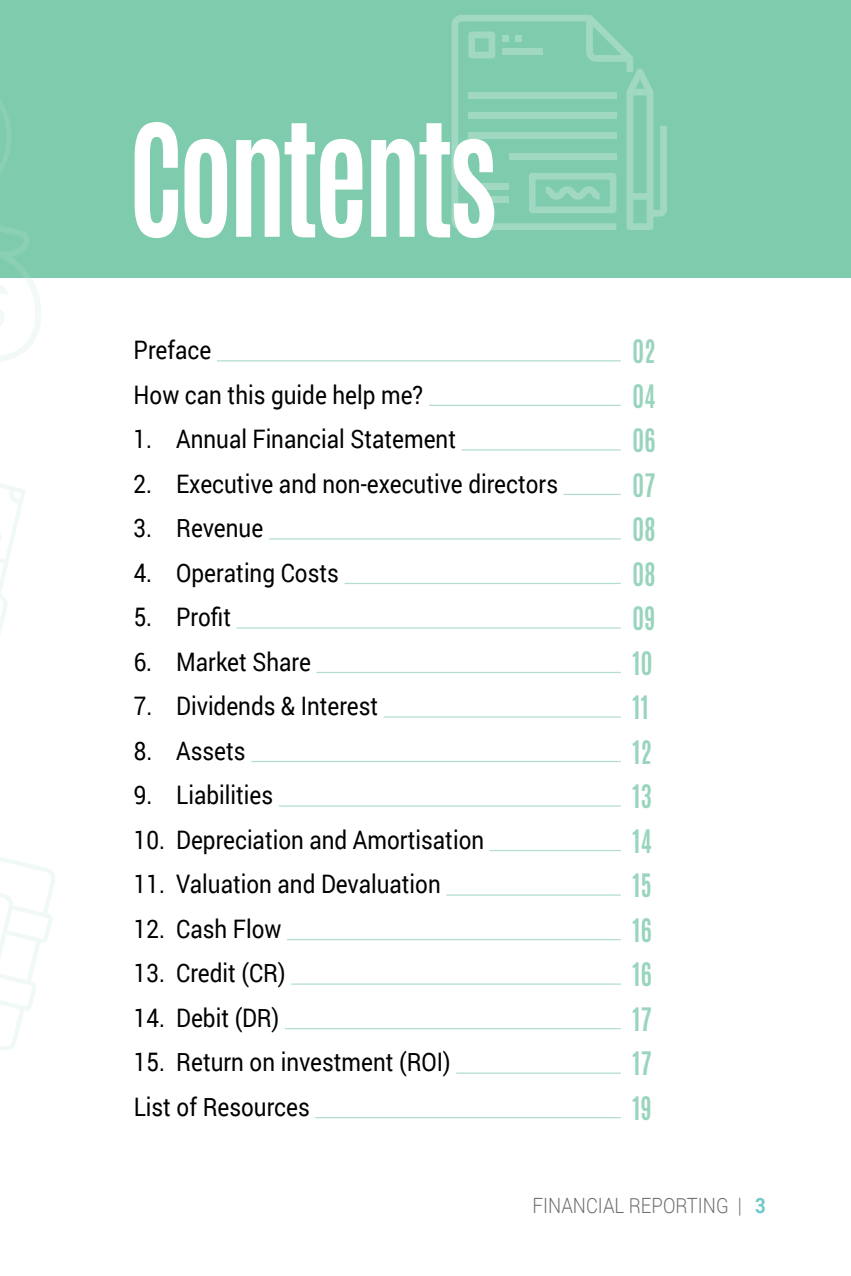
<style>
.page{position:relative;width:851px;height:1276px;background:#fff}
.page>*{position:absolute;margin:0;border:0;box-sizing:border-box;transform-origin:0 0}
.t1{font:700 132px "Antonio";letter-spacing:-.04em;color:#fff;scale:.88 1}
.t2{font:700 27px/44.4px "Antonio";letter-spacing:.01em;color:#99d4bc;scale:.88 1}
.t3{font:25.5px/44.4px "Roboto";color:#000;scale:.88 1}
.t4{font:300 21px "Roboto";color:#6d6e71;scale:.88 1}
.s1{font-weight:700;color:#6ec9c8}
</style>
<div class="page">
<div style="left:0;top:0;width:850px;height:278px;background:#7fcbae"></div>
<svg style="left:451px;top:15px;width:216px;height:215px"></svg>
<hr style="left:217px;top:360px;width:403px;height:1px;background:#b2decb">
<hr style="left:429px;top:405px;width:191px;height:1px;background:#b2decb">
<hr style="left:461px;top:449px;width:159px;height:1px;background:#b2decb">
<hr style="left:563px;top:494px;width:57px;height:1px;background:#b2decb">
<hr style="left:269px;top:538px;width:351px;height:1px;background:#b2decb">
<hr style="left:344px;top:583px;width:276px;height:1px;background:#b2decb">
<hr style="left:237px;top:627px;width:383px;height:1px;background:#b2decb">
<hr style="left:316px;top:672px;width:304px;height:1px;background:#b2decb">
<hr style="left:384px;top:716px;width:236px;height:1px;background:#b2decb">
<hr style="left:251px;top:761px;width:369px;height:1px;background:#b2decb">
<hr style="left:278px;top:805px;width:342px;height:1px;background:#b2decb">
<hr style="left:489px;top:850px;width:131px;height:1px;background:#b2decb">
<hr style="left:446px;top:894px;width:174px;height:1px;background:#b2decb">
<hr style="left:287px;top:939px;width:333px;height:1px;background:#b2decb">
<hr style="left:291px;top:983px;width:329px;height:1px;background:#b2decb">
<hr style="left:285px;top:1028px;width:335px;height:1px;background:#b2decb">
<hr style="left:456px;top:1072px;width:164px;height:1px;background:#b2decb">
<hr style="left:315px;top:1117px;width:305px;height:1px;background:#b2decb">
<svg style="left:0;top:857px;width:55px;height:193px"></svg>
<svg style="left:0;top:484px;width:25px;height:150px"></svg>
<svg style="left:0;top:100px;width:11px;height:73px"></svg>
<svg style="left:0;top:226px;width:41px;height:135px"></svg>
<h1 class="t1" style="left:128px;top:80px;width:421px">CONTENTS</h1>
<p class="t3" style="left:134px;top:327px;width:330px">Preface<br>How can this guide help me?</p>
<p class="t3" style="left:134px;top:416px;width:368px">1. Annual Financial Statement</p>
<p class="t3" style="left:134px;top:460px;width:483px">2. Executive and non-executive directors</p>
<p class="t3" style="left:134px;top:505px;width:149px">3. Revenue</p>
<p class="t3" style="left:134px;top:549px;width:235px">4. Operating Costs</p>
<p class="t3" style="left:134px;top:594px;width:112px">5. Profit</p>
<p class="t3" style="left:134px;top:638px;width:203px">6. Market Share</p>
<p class="t3" style="left:134px;top:683px;width:279px">7. Dividends &amp; Interest</p>
<p class="t3" style="left:134px;top:727px;width:129px">8. Assets</p>
<p class="t3" style="left:134px;top:772px;width:160px">9. Liabilities</p>
<p class="t3" style="left:134px;top:816px;width:400px">10. Depreciation and Amortisation</p>
<p class="t3" style="left:134px;top:861px;width:350px">11. Valuation and Devaluation</p>
<p class="t3" style="left:134px;top:905px;width:169px">12. Cash Flow</p>
<p class="t3" style="left:134px;top:950px;width:174px">13. Credit (CR)</p>
<p class="t3" style="left:134px;top:994px;width:167px">14. Debit (DR)</p>
<p class="t3" style="left:134px;top:1039px;width:362px">15. Return on investment (ROI)<br>List of Resources</p>
<p class="t2" style="left:632px;top:330px;width:28px">02<br>04<br>06<br>07<br>08<br>08<br>09<br>10<br>11<br>12<br>13<br>14<br>15<br>16<br>16<br>17<br>17<br>19</p>
<p class="t4" style="left:532px;top:1191px;width:267px">FINANCIAL REPORTING | <span class="s1">3</span></p>
</div>
